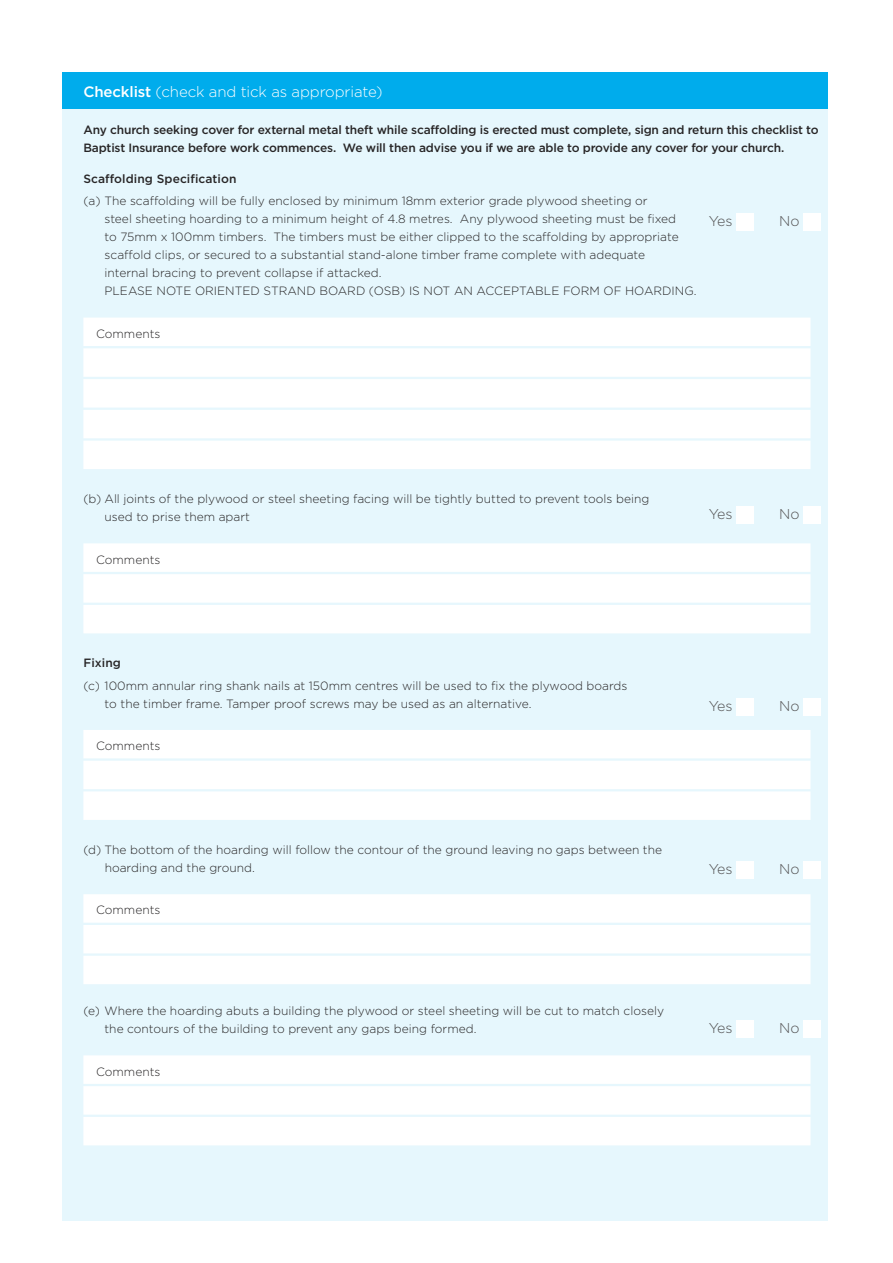
<style>
.page{position:relative;width:893px;height:1263px;background:#fff}
.page>*{position:absolute;margin:0;border:0;box-sizing:border-box;transform-origin:0 0}
.t1{font:300 15px "Gotham HTF";letter-spacing:-.005em;color:#fff}
.t2{font:300 14.25px "Gotham HTF";letter-spacing:-.005em;color:#525152}
.t3{font:300 12px/18px "Gotham HTF";color:#272526}
.t4{font:500 12px/18px "Gotham HTF";letter-spacing:-.015em;color:#272526}
.t5{font:500 12px "Gotham HTF";letter-spacing:.005em;color:#272526}
.s1{font-weight:500}
</style>
<div class="page">
<div style="left:62px;top:109px;width:765px;height:1111px;background:#e6f7fd"></div>
<div style="left:83px;top:318px;width:727px;height:28px;background:#fff"></div>
<div style="left:83px;top:348px;width:727px;height:29px;background:#fff"></div>
<div style="left:83px;top:379px;width:727px;height:29px;background:#fff"></div>
<div style="left:83px;top:410px;width:727px;height:28px;background:#fff"></div>
<div style="left:83px;top:441px;width:727px;height:28px;background:#fff"></div>
<div style="left:83px;top:543px;width:727px;height:29px;background:#fff"></div>
<div style="left:83px;top:574px;width:727px;height:29px;background:#fff"></div>
<div style="left:83px;top:605px;width:727px;height:28px;background:#fff"></div>
<div style="left:83px;top:730px;width:727px;height:28px;background:#fff"></div>
<div style="left:83px;top:761px;width:727px;height:28px;background:#fff"></div>
<div style="left:83px;top:791px;width:727px;height:29px;background:#fff"></div>
<div style="left:83px;top:894px;width:727px;height:29px;background:#fff"></div>
<div style="left:83px;top:925px;width:727px;height:28px;background:#fff"></div>
<div style="left:83px;top:956px;width:727px;height:28px;background:#fff"></div>
<div style="left:83px;top:1055px;width:727px;height:29px;background:#fff"></div>
<div style="left:83px;top:1086px;width:727px;height:29px;background:#fff"></div>
<div style="left:83px;top:1117px;width:727px;height:28px;background:#fff"></div>
<div style="left:804px;top:1020px;width:17px;height:17px;background:#fff"></div>
<div style="left:737px;top:1020px;width:17px;height:17px;background:#fff"></div>
<div style="left:804px;top:861px;width:17px;height:17px;background:#fff"></div>
<div style="left:737px;top:861px;width:17px;height:17px;background:#fff"></div>
<div style="left:804px;top:698px;width:17px;height:17px;background:#fff"></div>
<div style="left:737px;top:698px;width:17px;height:17px;background:#fff"></div>
<div style="left:804px;top:507px;width:17px;height:17px;background:#fff"></div>
<div style="left:737px;top:507px;width:17px;height:17px;background:#fff"></div>
<div style="left:804px;top:214px;width:17px;height:17px;background:#fff"></div>
<div style="left:737px;top:214px;width:17px;height:17px;background:#fff"></div>
<div style="left:62px;top:72px;width:765px;height:37px;background:#00acec"></div>
<p class="t1" style="left:83px;top:83px;width:301px"><span class="s1">Checklist</span> (check and tick as appropriate)</p>
<p class="t4" style="left:83px;top:121px;width:737px">Any church seeking cover for external metal theft while scaffolding is erected must complete, sign and return this checklist to<br>Baptist Insurance before work commences. We will then advise you if we are able to provide any cover for your church.</p>
<p class="t5" style="left:83px;top:172px;width:155px">Scaffolding Specification</p>
<p class="t3" style="left:105px;top:192px;width:593px;text-indent:-21px">(a) The scaffolding will be fully enclosed by minimum 18mm exterior grade plywood sheeting or<br>steel sheeting hoarding to a minimum height of 4.8 metres. Any plywood sheeting must be fixed<br>to 75mm x 100mm timbers. The timbers must be either clipped to the scaffolding by appropriate scaffold clips, or secured to a substantial stand-alone timber frame complete with adequate<br>internal bracing to prevent collapse if attacked.<br>PLEASE NOTE ORIENTED STRAND BOARD (OSB) IS NOT AN ACCEPTABLE FORM OF HOARDING.</p>
<p class="t3" style="left:96px;top:325px;width:66px">Comments</p>
<p class="t2" style="left:709px;top:213px;width:25px">Yes</p>
<p class="t2" style="left:779px;top:213px;width:22px">No</p>
<p class="t3" style="left:105px;top:490px;width:546px;text-indent:-21px">(b) All joints of the plywood or steel sheeting facing will be tightly butted to prevent tools being used to prise them apart</p>
<p class="t3" style="left:96px;top:550px;width:66px">Comments</p>
<p class="t4" style="left:83px;top:654px;width:39px">Fixing</p>
<p class="t3" style="left:105px;top:676px;width:524px;text-indent:-21px">(c) 100mm annular ring shank nails at 150mm centres will be used to fix the plywood boards to the timber frame. Tamper proof screws may be used as an alternative.</p>
<p class="t3" style="left:96px;top:737px;width:66px">Comments</p>
<p class="t3" style="left:105px;top:841px;width:559px;text-indent:-21px">(d) The bottom of the hoarding will follow the contour of the ground leaving no gaps between the hoarding and the ground.</p>
<p class="t3" style="left:96px;top:901px;width:66px">Comments</p>
<p class="t3" style="left:105px;top:1002px;width:561px;text-indent:-21px">(e) Where the hoarding abuts a building the plywood or steel sheeting will be cut to match closely the contours of the building to prevent any gaps being formed.</p>
<p class="t3" style="left:96px;top:1062px;width:66px">Comments</p>
<p class="t2" style="left:709px;top:506px;width:25px">Yes</p>
<p class="t2" style="left:779px;top:506px;width:22px">No</p>
<p class="t2" style="left:709px;top:698px;width:25px">Yes</p>
<p class="t2" style="left:779px;top:698px;width:22px">No</p>
<p class="t2" style="left:709px;top:860px;width:25px">Yes</p>
<p class="t2" style="left:779px;top:860px;width:22px">No</p>
<p class="t2" style="left:709px;top:1019px;width:25px">Yes</p>
<p class="t2" style="left:779px;top:1019px;width:22px">No</p>
</div>
